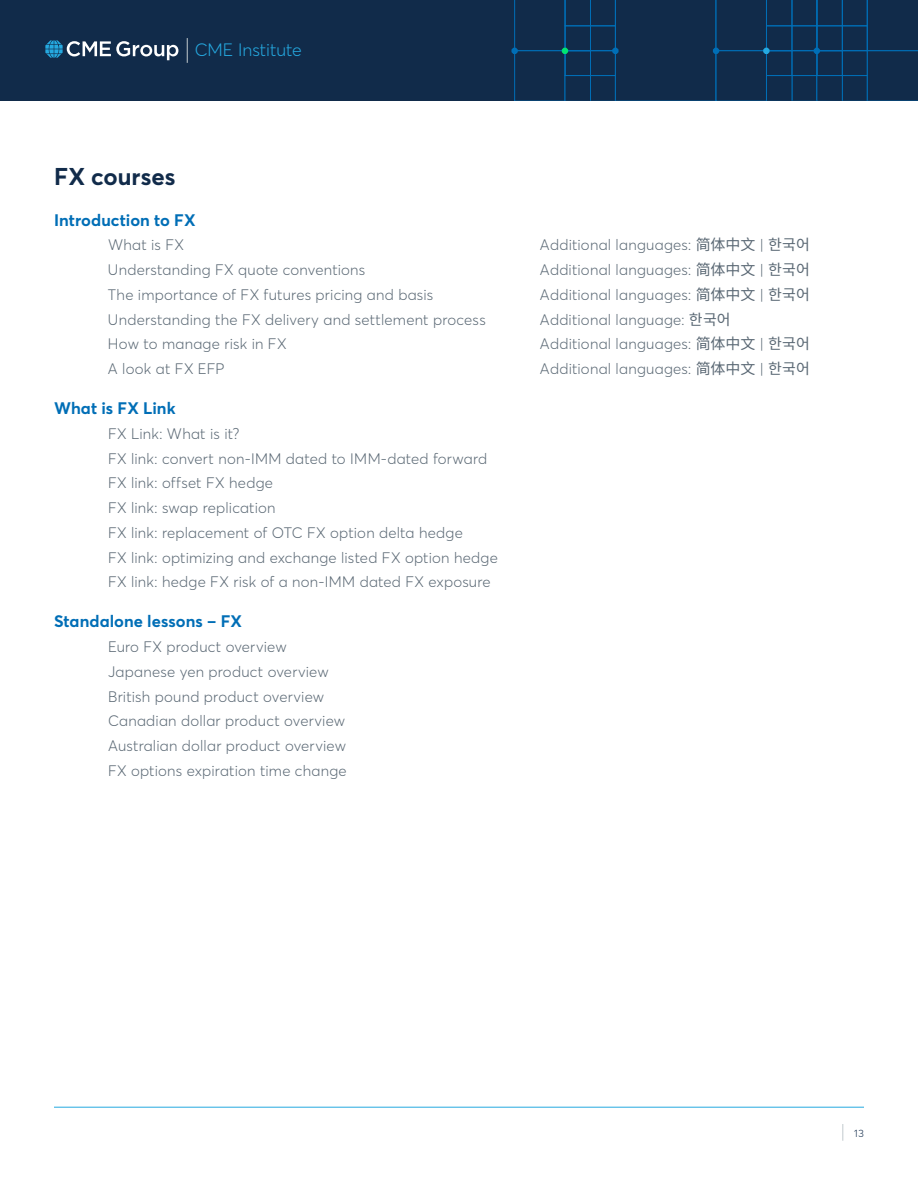
<style>
.page{position:relative;width:918px;height:1188px;background:#fff}
.page>*{position:absolute;margin:0;border:0;box-sizing:border-box;transform-origin:0 0}
.t1{font:700 24px "Averta";color:#112b4a}
.t2{font:300 17.7px "Averta";color:#25a9e0}
.t3{font:700 16.5px "Averta";letter-spacing:.005em;color:#006eb6}
.t4{font:300 15px/24.8px "Averta";letter-spacing:.015em;color:#5a6874}
.t5{font:300 10.5px "Averta";color:#112b4a}
.s1{font-family:"Noto Sans CJ Ksc";font-weight:400}
</style>
<div class="page">
<div style="left:0;top:0;width:918px;height:101px;background:#112b4a"></div>
<svg style="left:511px;top:0;width:407px;height:101px"></svg>
<svg style="left:842px;top:1124px;width:1px;height:17px"></svg>
<hr style="left:54px;top:1107px;width:810px;height:1px;background:#25a9e0">
<svg style="left:187px;top:38px;width:1px;height:25px"></svg>
<svg style="left:45px;top:40px;width:133px;height:20px"></svg>
<p class="t2" style="left:195px;top:38px;width:108px">CME Institute</p>
<h1 class="t1" style="left:54px;top:160px;width:123px">FX courses</h1>
<p class="t3" style="left:54px;top:208px;width:143px">Introduction to FX</p>
<p class="t4" style="left:108px;top:232px;width:78px">What is FX</p>
<p class="t4" style="left:540px;top:232px;width:272px">Additional languages: <span class="s1">简体中文</span> | <span class="s1">한국어</span></p>
<p class="t4" style="left:108px;top:257px;width:259px">Understanding FX quote conventions</p>
<p class="t4" style="left:540px;top:257px;width:272px">Additional languages: <span class="s1">简体中文</span> | <span class="s1">한국어</span></p>
<p class="t4" style="left:108px;top:282px;width:327px">The importance of FX futures pricing and basis</p>
<p class="t4" style="left:540px;top:282px;width:272px">Additional languages: <span class="s1">简体中文</span> | <span class="s1">한국어</span></p>
<p class="t4" style="left:108px;top:306px;width:379px">Understanding the FX delivery and settlement process</p>
<p class="t4" style="left:540px;top:306px;width:192px">Additional language: <span class="s1">한국어</span></p>
<p class="t4" style="left:108px;top:331px;width:180px">How to manage risk in FX</p>
<p class="t4" style="left:540px;top:331px;width:272px">Additional languages: <span class="s1">简体中文</span> | <span class="s1">한국어</span></p>
<p class="t4" style="left:108px;top:356px;width:118px">A look at FX EFP</p>
<p class="t4" style="left:540px;top:356px;width:272px">Additional languages: <span class="s1">简体中文</span> | <span class="s1">한국어</span></p>
<p class="t3" style="left:54px;top:397px;width:123px">What is FX Link</p>
<p class="t4" style="left:108px;top:421px;width:391px">FX Link: What is it?<br>FX link: convert non-IMM dated to IMM-dated forward FX link: offset FX hedge<br>FX link: swap replication<br>FX link: replacement of OTC FX option delta hedge<br>FX link: optimizing and exchange listed FX option hedge FX link: hedge FX risk of a non-IMM dated FX exposure</p>
<p class="t3" style="left:54px;top:610px;width:190px">Standalone lessons – FX</p>
<p class="t4" style="left:108px;top:634px;width:240px">Euro FX product overview<br>Japanese yen product overview<br>British pound product overview<br>Canadian dollar product overview<br>Australian dollar product overview<br>FX options expiration time change</p>
<p class="t5" style="left:854px;top:1126px;width:11px">13</p>
</div>
